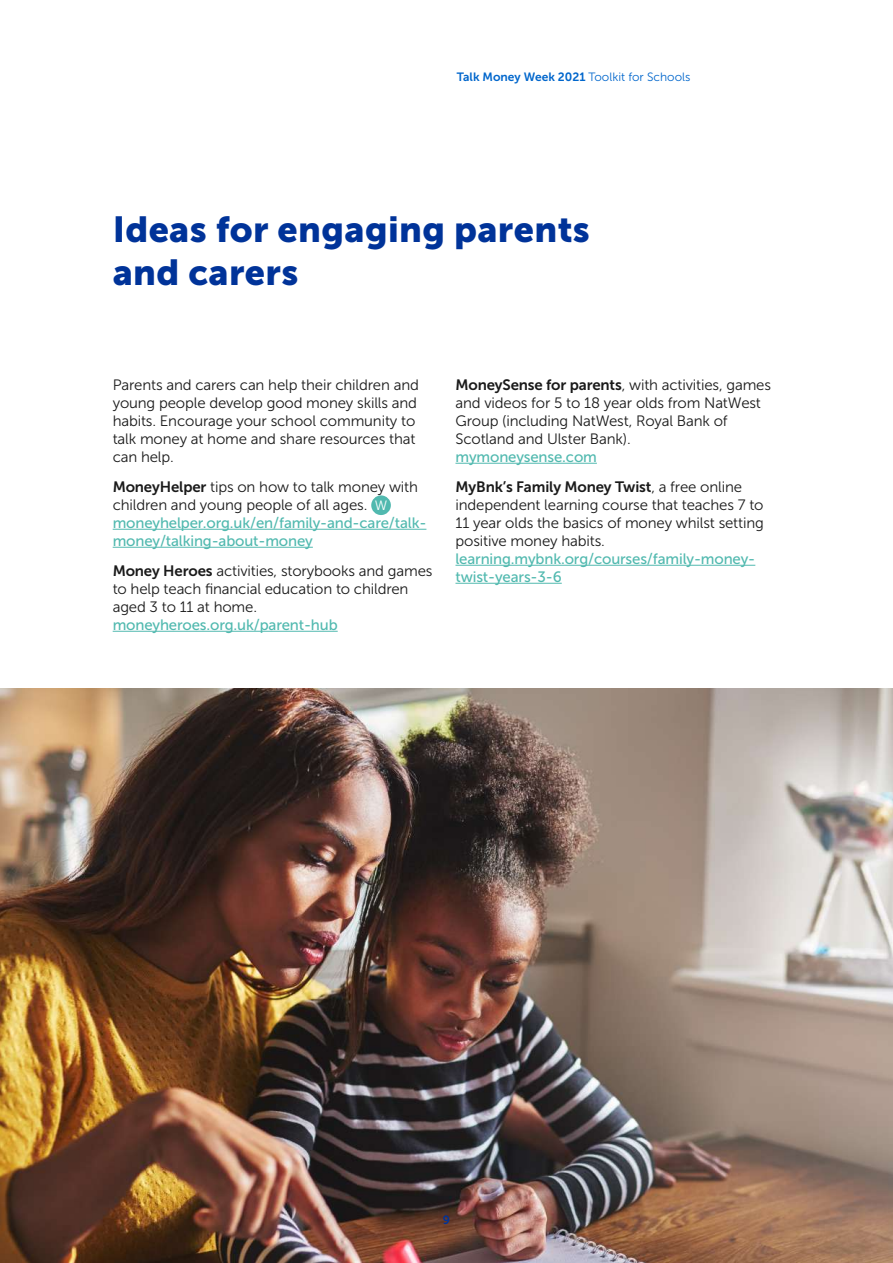
<style>
.page{position:relative;width:893px;height:1263px;background:#fff}
.page>*{position:absolute;margin:0;border:0;box-sizing:border-box;transform-origin:0 0}
.t1{font:36px/43.2px "Museo Sans 900";letter-spacing:.01em;color:#039}
.t2{font:15px/18px "Museo Sans 300";letter-spacing:-.01em;color:#1a1a1a}
.t3{font:15px/18px "Museo Sans 500";letter-spacing:-.01em;color:#51b9af}
.t4{font:15px "Museo Sans 700";letter-spacing:-.01em;color:#1a1a1a}
.t5{font:12px "Museo Sans 700";color:#06c}
.t6{font:12px "Museo Sans 700";color:#039}
.s1{font-family:"Museo Sans 300"}
.s2{font-family:"Museo Sans 700"}
.s3{font-size:13.5px;color:#fff}
</style>
<div class="page">
<hr style="left:113px;top:529px;width:313px;height:1px;background:#51b9af">
<hr style="left:113px;top:547px;width:200px;height:1px;background:#51b9af">
<hr style="left:113px;top:631px;width:225px;height:1px;background:#51b9af">
<div style="left:371px;top:495px;width:20px;height:20px;background:#51b9af;border-radius:50%"></div>
<hr style="left:455px;top:463px;width:142px;height:1px;background:#51b9af">
<hr style="left:455px;top:565px;width:300px;height:1px;background:#51b9af">
<hr style="left:455px;top:583px;width:107px;height:1px;background:#51b9af">
<img style="left:0;top:689px;width:893px;height:574px">
<p class="t5" style="left:457px;top:70px;width:235px">Talk Money Week 2021 <span class="s1">Toolkit for Schools</span></p>
<h1 class="t1" style="left:113px;top:208px;width:479px">Ideas for engaging parents and carers</h1>
<p class="t2" style="left:113px;top:376px;width:308px">Parents and carers can help their children and young people develop good money skills and habits. Encourage your school community to talk money at home and share resources that can help.</p>
<p class="t2" style="left:113px;top:478px;width:307px"><span class="s2">MoneyHelper</span> tips on how to talk money with children and young people of all ages. <span class="s3">W</span></p>
<p class="t3" style="left:113px;top:514px;width:315px">moneyhelper.org.uk/en/family-and-care/talk&shy;money/talking-about-money</p>
<p class="t2" style="left:113px;top:562px;width:321px"><span class="s2">Money Heroes</span> activities, storybooks and games to help teach financial education to children aged 3 to 11 at home.</p>
<p class="t3" style="left:113px;top:616px;width:226px">moneyheroes.org.uk/parent-hub</p>
<p class="t2" style="left:455px;top:376px;width:317px"><span class="s2">MoneySense for parents</span>, with activities, games and videos for 5 to 18 year olds from NatWest Group (including NatWest, Royal Bank of Scotland and Ulster Bank).</p>
<p class="t3" style="left:455px;top:448px;width:143px">mymoneysense.com</p>
<p class="t4" style="left:455px;top:478px;width:288px">MyBnk’s Family Money Twist<span class="s1">, a free online</span></p>
<p class="t2" style="left:455px;top:496px;width:310px;text-align:justify">independent learning course that teaches 7 to 11 year olds the basics of money whilst setting positive money habits.</p>
<p class="t3" style="left:455px;top:550px;width:301px">learning.mybnk.org/courses/family-money&shy;twist-years-3-6</p>
<p class="t6" style="left:443px;top:1213px;width:9px">9</p>
</div>
